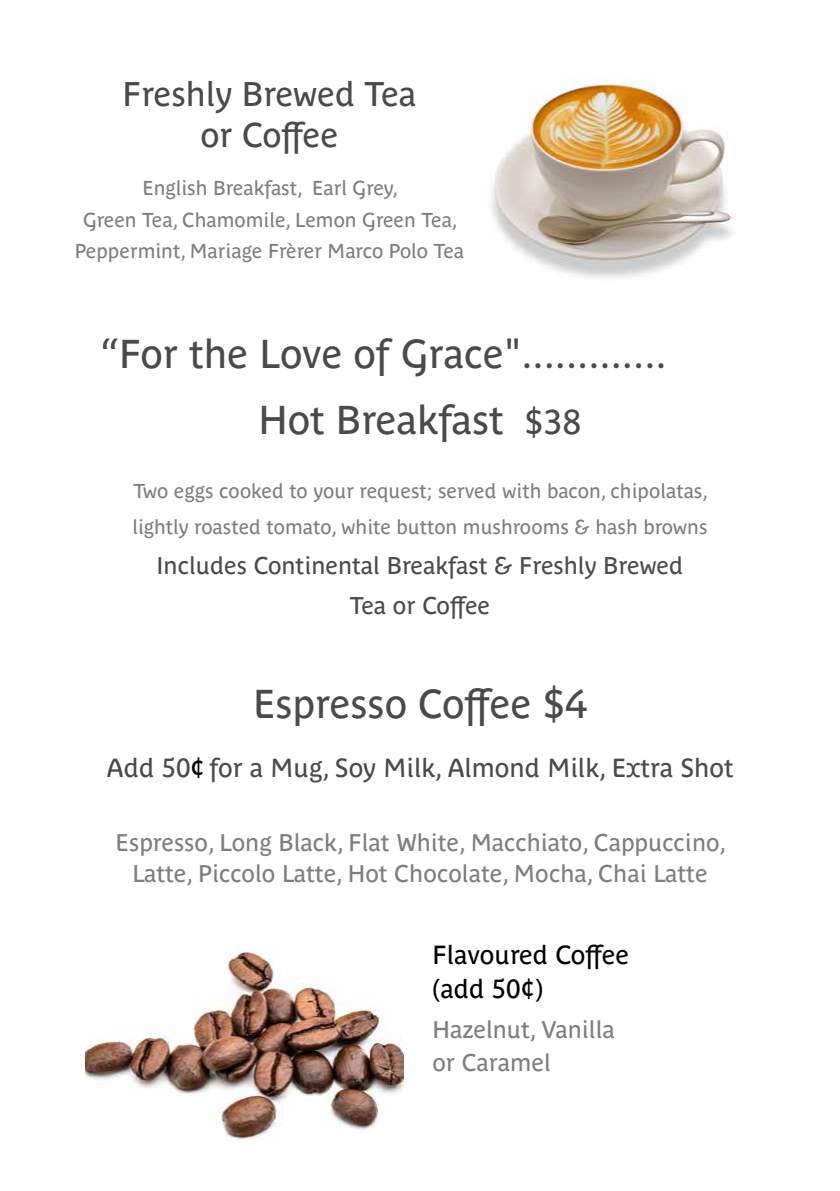
<style>
.page{position:relative;width:840px;height:1191px;background:#fff}
.page>*{position:absolute;margin:0;border:0;box-sizing:border-box;transform-origin:0 0}
.t1{font:39.8px "Parisine Plus Std";color:#4a4a4d}
.t2{font:33.8px/40.6px "Parisine Plus Std";color:#4a4a4d;text-align:center}
.t3{font:26px "Parisine Plus Std";color:#4a4a4d}
.t4{font:26px/33.8px "Parisine Plus Std";color:#000}
.t5{font:24px/31.8px "Parisine Plus Std";color:#7c7e81;text-align:center}
.t6{font:24px/39.8px "Parisine Plus Std";color:#4a4a4d;text-align:center}
.t7{font:20px/31.8px "Parisine Plus Std";color:#7c7e81}
.s1{font-size:33.8px}
.s2{color:#000}
</style>
<div class="page">
<img style="left:491px;top:77px;width:245px;height:202px">
<img style="left:85px;top:950px;width:318px;height:190px">
<h2 class="t2" style="left:122px;top:74px;width:295px">Freshly Brewed Tea or Coffee</h2>
<p class="t7" style="left:75px;top:172px;width:390px;text-align:center">English Breakfast, Earl Grey,<br>Green Tea, Chamomile, Lemon Green Tea,<br>Peppermint, Mariage Frèrer Marco Polo Tea</p>
<h1 class="t1" style="left:100px;top:331px;width:567px">“For the Love of Grace".............</h1>
<h1 class="t1" style="left:258px;top:397px;width:324px">Hot Breakfast <span class="s1">$38</span></h1>
<p class="t7" style="left:132px;top:473px;width:577px;line-height:35.8px">Two eggs cooked to your request; served with bacon, chipolatas, lightly roasted tomato, white button mushrooms &amp; hash browns</p>
<p class="t6" style="left:156px;top:545px;width:528px">Includes Continental Breakfast &amp; Freshly Brewed<br>Tea or Coffee</p>
<h1 class="t1" style="left:253px;top:680px;width:335px">Espresso Coffee $4</h1>
<h3 class="t3" style="left:107px;top:753px;width:627px">Add 50<span class="s2">¢</span> for a Mug, Soy Milk, Almond Milk, Extra Shot</h3>
<p class="t5" style="left:116px;top:826px;width:611px">Espresso, Long Black, Flat White, Macchiato, Cappuccino,<br>Latte, Piccolo Latte, Hot Chocolate, Mocha, Chai Latte</p>
<h3 class="t4" style="left:432px;top:937px;width:198px">Flavoured Coffee (add 50¢)</h3>
<p class="t5" style="left:432px;top:1012px;width:184px;line-height:33.8px;text-align:left">Hazelnut, Vanilla or Caramel</p>
</div>
